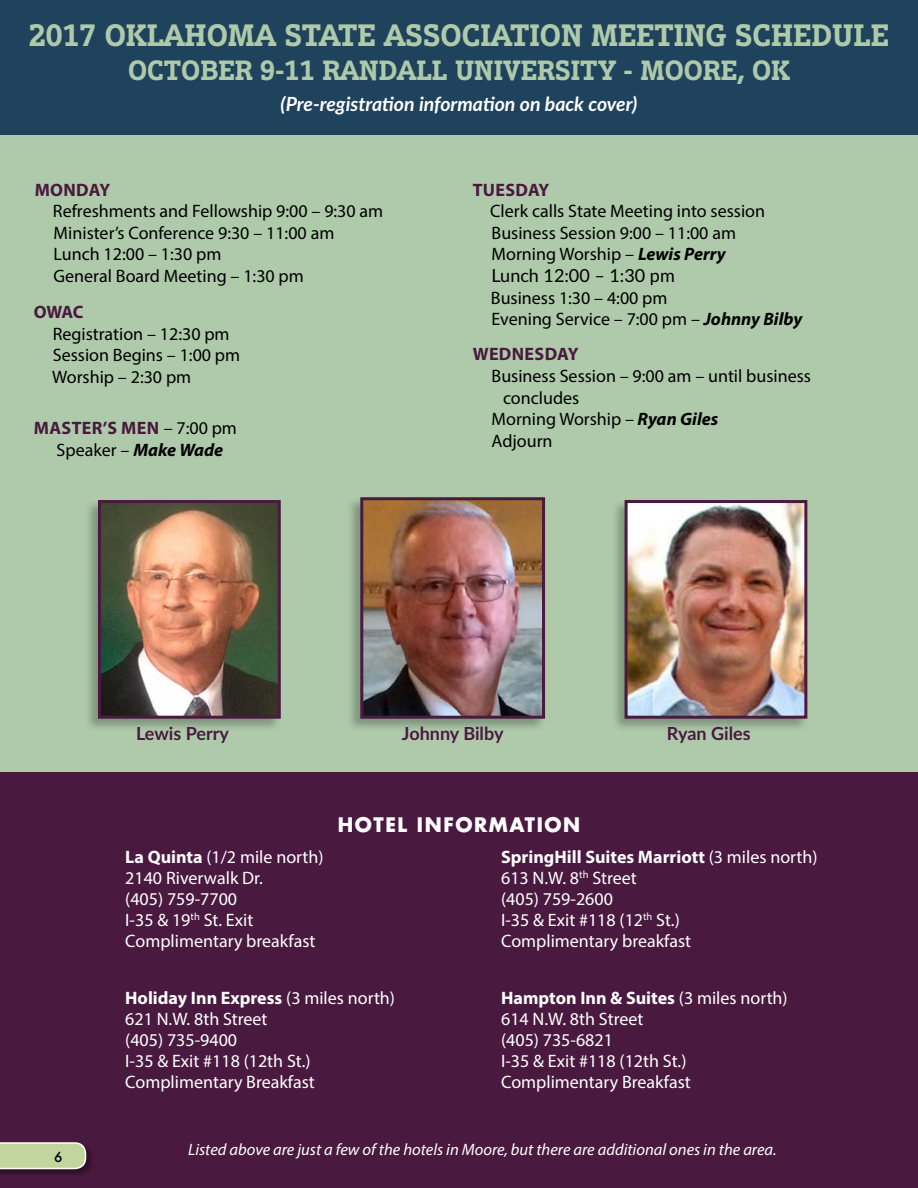
<style>
.page{position:relative;width:918px;height:1188px;background:#fff}
.page>*{position:absolute;margin:0;border:0;box-sizing:border-box;transform-origin:0 0}
.t1{font:700 30px "Justus Pro";color:#aecaaa}
.t2{font:700 27px "Justus Pro";color:#aecaaa}
.t3{font:700 21px "Futures";letter-spacing:.075em;color:#fff}
.t4{font:italic 700 19.5px "Lato";color:#fff}
.t5{font:18px/21.6px "Myriad Pro";color:#000}
.body{font:18px "Myriad Pro";color:#fff}
.body-2{font:700 18px "Myriad Pro";color:#fff}
.t6{font:700 18px "Lato";color:#4a193f}
.t7{font:700 18px "Myriad Pro";letter-spacing:.02em;color:#4a193f}
.body-3{font:italic 16.5px "Myriad Pro";color:#fff}
.t8{font:500 13.5px "Futura";color:#000}
.s1{font-weight:700;color:#4a193f}
.s2{font-weight:700;font-style:italic}
.s3{font-family:"Lato"}
.s4{font-weight:700}
.s5{font-weight:400}
</style>
<div class="page">
<div style="left:0;top:0;width:918px;height:136px;background:#1f425d"></div>
<div style="left:0;top:136px;width:918px;height:637px;background:#aecaaa"></div>
<div style="left:0;top:773px;width:918px;height:415px;background:#4a193f"></div>
<div style="left:346px;top:496px;width:200px;height:236px;background:#000;opacity:.27"></div>
<img style="left:364px;top:501px;width:177px;height:214px">
<div style="left:360px;top:497px;width:185px;height:222px;border:3px solid #4a193f"></div>
<div style="left:84px;top:499px;width:198px;height:234px;background:#000;opacity:.27"></div>
<img style="left:102px;top:504px;width:175px;height:211px">
<div style="left:98px;top:500px;width:183px;height:219px;border:3px solid #4a193f"></div>
<div style="left:611px;top:499px;width:198px;height:234px;background:#000;opacity:.27"></div>
<img style="left:629px;top:504px;width:174px;height:211px">
<div style="left:625px;top:500px;width:182px;height:219px;border:3px solid #4a193f"></div>
<div style="left:0;top:1143px;width:94px;height:34px;background:#000;opacity:.35"></div>
<svg style="left:0;top:1142px;width:86px;height:27px"></svg>
<p class="t1" style="left:29px;top:15px;width:861px">2017 OKLAHOMA STATE ASSOCIATION MEETING SCHEDULE</p>
<p class="t2" style="left:128px;top:53px;width:663px">OCTOBER 9-11 RANDALL UNIVERSITY - MOORE, OK</p>
<p class="t4" style="left:281px;top:89px;width:358px">(Pre-registration information on back cover)</p>
<p class="t5" style="left:53px;top:179px;width:332px;text-indent:-18px"><span class="s1">MONDAY<br></span>Refreshments and Fellowship 9:00 – 9:30 am<br>Minister’s Conference 9:30 – 11:00 am<br>Lunch 12:00 – 1:30 pm</p>
<p class="t5" style="left:54px;top:265px;width:252px">General Board Meeting – 1:30 pm</p>
<p class="t5" style="left:52px;top:301px;width:190px;text-indent:-18px"><span class="s1">OWAC<br></span>Registration – 12:30 pm<br>Session Begins – 1:00 pm<br>Worship – 2:30 pm</p>
<p class="t5" style="left:34px;top:417px;width:205px;text-align:center"><span class="s1">MASTER’S MEN</span> – 7:00 pm<br>Speaker – <span class="s2">Make Wade</span></p>
<p class="t5" style="left:490px;top:179px;width:314px;text-indent:-17px"><span class="s1">TUESDAY<br></span>Clerk calls State Meeting into session<br>Business Session 9:00 – 11:00 am<br>Morning Worship – <span class="s2">Lewis Perry<br></span><span class="s3">Lunch 12:00 – 1:30 pm<br></span>Business 1:30 – 4:00 pm<br>Evening Service – 7:00 pm – <span class="s2">Johnny Bilby</span></p>
<p class="t7" style="left:473px;top:343px;width:107px">WEDNESDAY</p>
<p class="t5" style="left:492px;top:365px;width:321px">Business Session – 9:00 am – until business</p>
<p class="t5" style="left:503px;top:386px;width:78px">concludes</p>
<p class="t5" style="left:492px;top:408px;width:228px">Morning Worship – <span class="s2">Ryan Giles</span></p>
<p class="t5" style="left:492px;top:430px;width:63px">Adjourn</p>
<p class="t6" style="left:136px;top:721px;width:94px">Lewis Perry</p>
<p class="t6" style="left:402px;top:721px;width:103px">Johnny Bilby</p>
<p class="t6" style="left:667px;top:721px;width:85px">Ryan Giles</p>
<p class="body" style="left:125px;top:846px;width:200px"><span class="s4">La Quinta</span> (1/2 mile north)</p>
<p class="body" style="left:125px;top:867px;width:139px">2140 Riverwalk Dr.</p>
<p class="body" style="left:125px;top:888px;width:113px">(405) 759-7700</p>
<p class="body" style="left:125px;top:909px;width:130px">I-35 &amp; 19<sup>th</sup> St. Exit</p>
<p class="body" style="left:125px;top:930px;width:192px">Complimentary breakfast</p>
<p class="t3" style="left:338px;top:811px;width:244px">HOTEL INFORMATION</p>
<p class="body-2" style="left:501px;top:845px;width:318px">SpringHill Suites Marriott <span class="s5">(3 miles north)</span></p>
<p class="body" style="left:501px;top:867px;width:137px">613 N.W. 8<sup>th</sup> Street</p>
<p class="body" style="left:501px;top:888px;width:113px">(405) 759-2600</p>
<p class="body" style="left:501px;top:909px;width:180px">I-35 &amp; Exit #118 (12<sup>th</sup> St.)</p>
<p class="body" style="left:501px;top:930px;width:192px">Complimentary breakfast</p>
<p class="t8" style="left:54px;top:1147px;width:10px">6</p>
<p class="body-2" style="left:125px;top:986px;width:271px">Holiday Inn Express <span class="s5">(3 miles north)</span></p>
<p class="body" style="left:125px;top:1008px;width:144px">621 N.W. 8th Street</p>
<p class="body" style="left:125px;top:1029px;width:113px">(405) 735-9400</p>
<p class="body" style="left:125px;top:1050px;width:187px">I-35 &amp; Exit #118 (12th St.)</p>
<p class="body" style="left:125px;top:1071px;width:191px">Complimentary Breakfast</p>
<p class="body-2" style="left:501px;top:986px;width:288px">Hampton Inn &amp; Suites <span class="s5">(3 miles north)</span></p>
<p class="body" style="left:501px;top:1008px;width:144px">614 N.W. 8th Street</p>
<p class="body" style="left:501px;top:1029px;width:113px">(405) 735-6821</p>
<p class="body" style="left:501px;top:1050px;width:187px">I-35 &amp; Exit #118 (12th St.)</p>
<p class="body" style="left:501px;top:1071px;width:191px">Complimentary Breakfast</p>
<p class="body-3" style="left:188px;top:1139px;width:590px">Listed above are just a few of the hotels in Moore, but there are additional ones in the area.</p>
</div>
